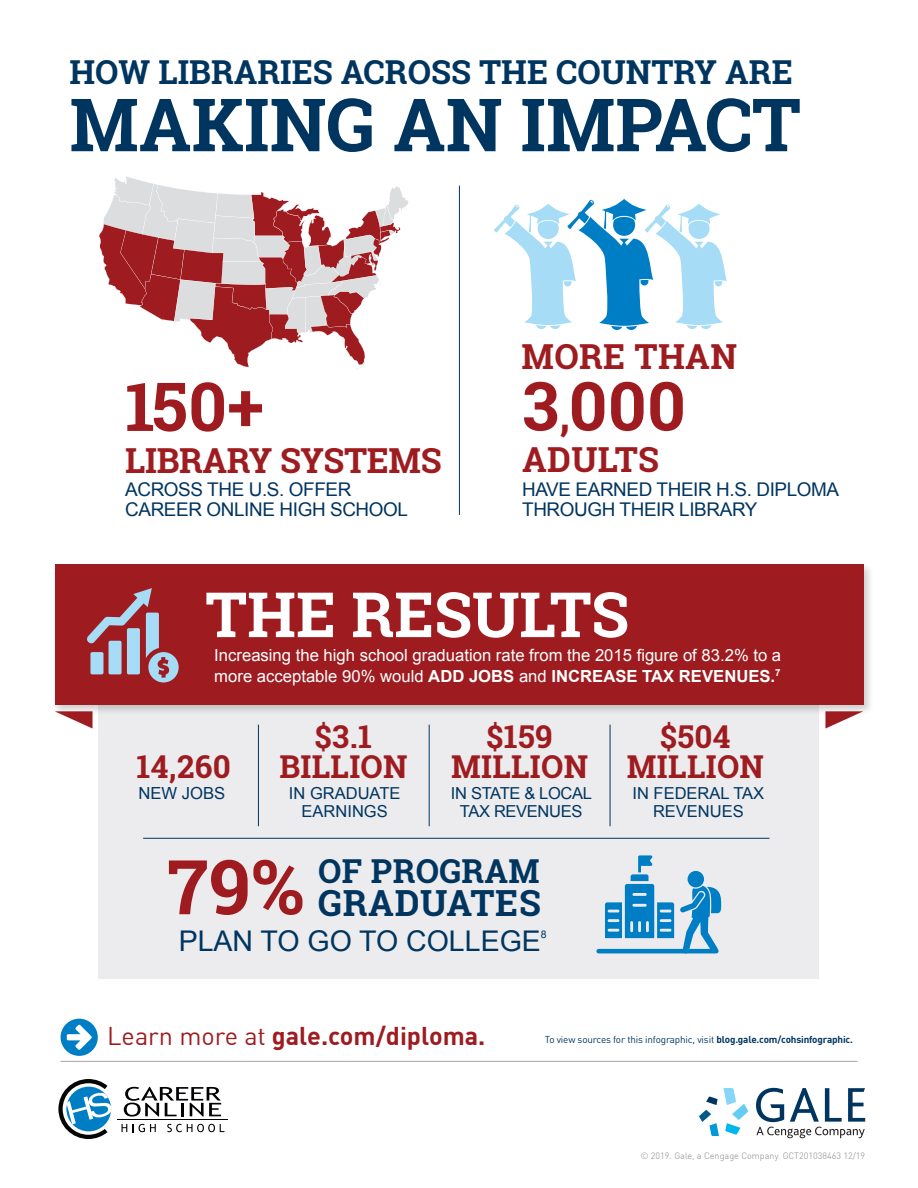
<style>
.page{position:relative;width:918px;height:1188px;background:#fff}
.page>*{position:absolute;margin:0;border:0;box-sizing:border-box;transform-origin:0 0}
.t1{font:700 75.6px "Roboto Slab";color:#9e1c20}
.t2{font:700 73.5px "Roboto Slab";color:#003560}
.t3{font:700 67.5px "Roboto Slab";letter-spacing:.01em;color:#9e1c20}
.t4{font:700 62.55px "Roboto Slab";color:#fff}
.t5{font:700 36px "Roboto Slab";letter-spacing:.02em;color:#003560}
.t6{font:700 34.5px "Roboto Slab";letter-spacing:-.01em;color:#9e1c20}
.t7{font:700 34.5px "Roboto Slab";letter-spacing:.01em;color:#9e1c20}
.t8{font:700 33px "Roboto Slab";color:#003560}
.t9{font:700 31.5px/30px "Roboto Slab";letter-spacing:.01em;color:#9e1c20;text-align:center}
.t10{font:28.5px "Arial";color:#003560}
.t11{font:700 25.2px "DIN Offc";color:#9e1c20}
.t12{font:18.9px/20.4px "Arial";letter-spacing:-.02em;color:#003560}
.t13{font:16.65px/21px "Arial";color:#fff}
.t14{font:16.65px "Arial";color:#003560}
.t15{font:16.5px/18px "Arial";color:#003560;text-align:center}
.t16{font:16.5px/18px "Arial";letter-spacing:-.02em;color:#003560;text-align:center}
.t17{font:10.5px "Arial";color:#003560}
.t18{font:9.9px "DIN Offc";letter-spacing:-.015em;color:#003560}
.t19{font:300 9.15px "DIN Offc";color:#86888b}
.s1{font-size:42.6px}
.s2{font-weight:700}
.s3{font-weight:400}
</style>
<div class="page">
<svg style="left:699px;top:1088px;width:49px;height:48px"></svg>
<svg style="left:756px;top:1088px;width:109px;height:50px"></svg>
<hr style="left:118px;top:1120px;width:110px;height:1px;background:#000103">
<svg style="left:124px;top:1087px;width:97px;height:30px"></svg>
<svg style="left:122px;top:1124px;width:5px;height:8px"></svg>
<svg style="left:133px;top:1124px;width:23px;height:8px"></svg>
<svg style="left:167px;top:1124px;width:57px;height:8px"></svg>
<svg style="left:58px;top:1079px;width:53px;height:60px"></svg>
<svg style="left:61px;top:1019px;width:37px;height:37px"></svg>
<hr style="left:61px;top:1061px;width:796px;height:1px;background:#a4a5a9">
<svg style="left:99px;top:176px;width:310px;height:194px"></svg>
<div style="left:99px;top:666px;width:720px;height:313px;background:#ececee"></div>
<div style="left:52px;top:562px;width:822px;height:154px;background:#231f20;opacity:.22"></div>
<div style="left:55px;top:564px;width:808px;height:140px;background:#9e1c20"></div>
<svg style="left:825px;top:711px;width:38px;height:18px"></svg>
<svg style="left:55px;top:711px;width:38px;height:18px"></svg>
<hr style="left:258px;top:725px;width:1px;height:101px;background:#003560">
<hr style="left:143px;top:838px;width:626px;height:1px;background:#003560">
<hr style="left:429px;top:725px;width:1px;height:101px;background:#003560">
<hr style="left:459px;top:186px;width:1px;height:329px;background:#003560">
<hr style="left:610px;top:725px;width:1px;height:101px;background:#003560">
<svg style="left:87px;top:588px;width:92px;height:95px"></svg>
<div style="left:688px;top:871px;width:16px;height:16px;background:#007ec5;border-radius:50%"></div>
<svg style="left:680px;top:886px;width:42px;height:68px"></svg>
<svg style="left:605px;top:855px;width:69px;height:83px"></svg>
<hr style="left:599px;top:949px;width:117px;height:4px;background:#007ec5">
<svg style="left:494px;top:198px;width:233px;height:132px"></svg>
<p class="t8" style="left:69px;top:49px;width:725px">HOW LIBRARIES ACROSS THE COUNTRY ARE</p>
<p class="t2" style="left:69px;top:74px;width:733px">MAKING AN IMPACT</p>
<p class="t3" style="left:125px;top:360px;width:140px">150+</p>
<p class="t6" style="left:125px;top:437px;width:318px">LIBRARY SYSTEMS</p>
<p class="t7" style="left:522px;top:333px;width:217px">MORE THAN</p>
<p class="t3" style="left:522px;top:360px;width:165px">3<span class="s1">,</span>000</p>
<p class="t6" style="left:522px;top:436px;width:138px">ADULTS</p>
<p class="t12" style="left:125px;top:479px;width:284px">ACROSS THE U.S. OFFER<br>CAREER ONLINE HIGH SCHOOL</p>
<p class="t12" style="left:522px;top:479px;width:319px">HAVE EARNED THEIR H.S. DIPLOMA<br>THROUGH THEIR LIBRARY</p>
<p class="t4" style="left:205px;top:572px;width:425px">THE RESULTS</p>
<p class="t13" style="left:214px;top:645px;width:568px">Increasing the high school graduation rate from the 2015 figure of 83.2% to a more acceptable 90% would <span class="s2">ADD JOBS</span> and <span class="s2">INCREASE TAX REVENUES.</span><sup>7</sup></p>
<p class="t9" style="left:137px;top:751px;width:96px">14,260</p>
<p class="t14" style="left:138px;top:784px;width:89px">NEW JOBS</p>
<p class="t9" style="left:279px;top:721px;width:130px">$3.1<br>BILLION</p>
<p class="t15" style="left:289px;top:784px;width:113px">IN GRADUATE<br>EARNINGS</p>
<p class="t9" style="left:451px;top:721px;width:138px">$159<br>MILLION</p>
<p class="t16" style="left:451px;top:784px;width:143px">IN STATE &amp; LOCAL<br>TAX REVENUES</p>
<p class="t1" style="left:167px;top:835px;width:139px">79%</p>
<p class="t8" style="left:318px;top:849px;width:223px">OF PROGRAM</p>
<p class="t5" style="left:318px;top:879px;width:224px">GRADUATES</p>
<p class="t10" style="left:179px;top:925px;width:364px">PLAN TO GO TO COLLEGE</p>
<p class="t17" style="left:541px;top:928px;width:7px">8</p>
<p class="t9" style="left:627px;top:721px;width:138px">$504<br>MILLION</p>
<p class="t15" style="left:633px;top:784px;width:133px">IN FEDERAL TAX<br>REVENUES</p>
<p class="t11" style="left:107px;top:1019px;width:380px"><span class="s3">Learn more at</span> gale.com/diploma.</p>
<p class="t18" style="left:545px;top:1033px;width:310px">To view sources for this infographic, visit <span class="s2">blog.gale.com/cohsinfographic.</span></p>
<p class="t19" style="left:641px;top:1150px;width:226px">© 2019. Gale, a Cengage Company. GCT201038463 12/19</p>
</div>
